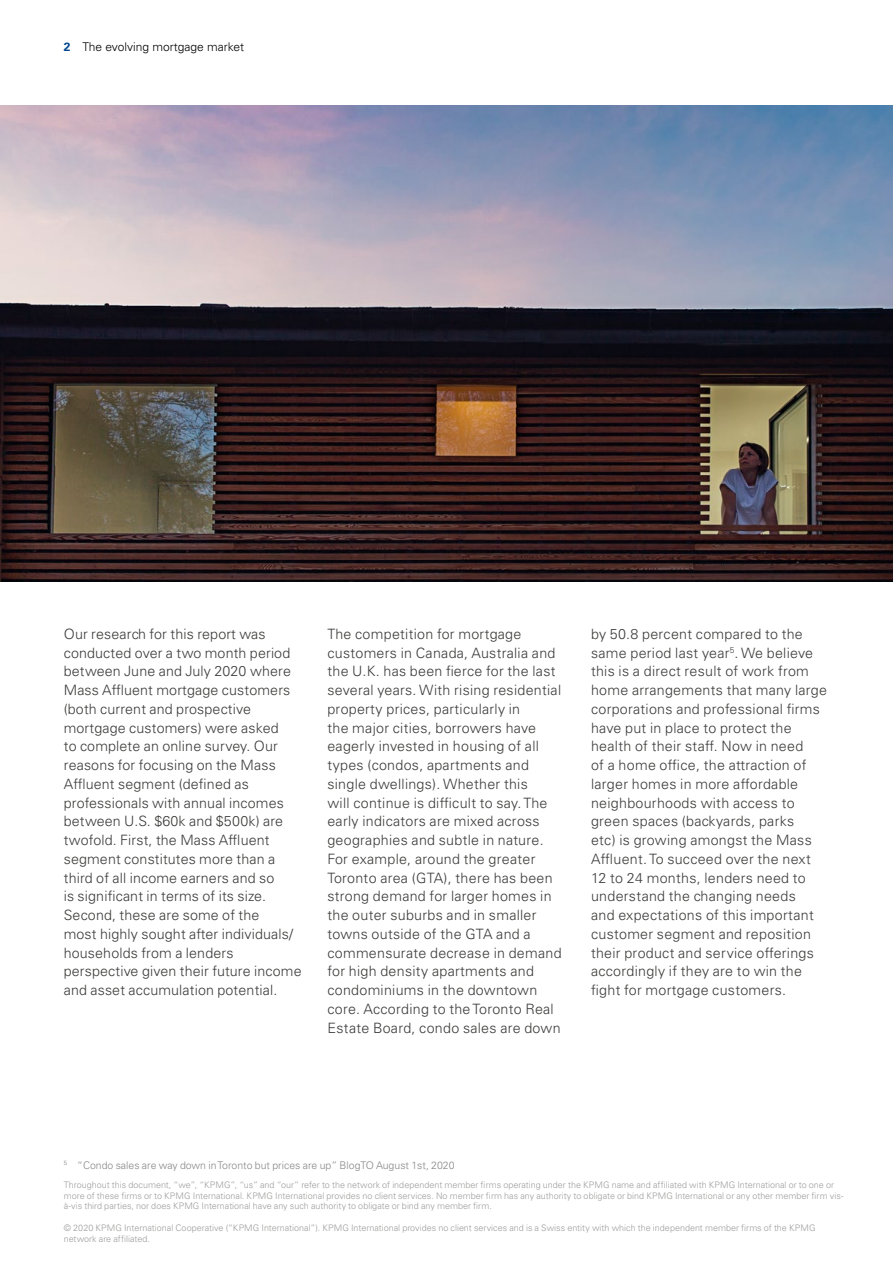
<style>
.page{position:relative;width:893px;height:1263px;background:#fff}
.page>*{position:absolute;margin:0;border:0;box-sizing:border-box;transform-origin:0 0}
.t1{font:300 14.25px/18.8px "Univers LT Std";letter-spacing:.02em;color:#3c3c3b}
.t2{font:300 12px "Univers LT Std";color:#000}
.t3{font:300 10.5px "Univers LT Std";color:#878787}
.t4{font:300 9px/10.8px "Univers LT Std";color:#9d9d9c}
.s1{font-weight:700;color:#004690}
</style>
<div class="page">
<img style="left:0;top:105px;width:893px;height:476px">
<p class="t2" style="left:64px;top:40px;width:182px"><span class="s1">2</span> The evolving mortgage market</p>
<p class="t1" style="left:64px;top:624px;width:239px">Our research for this report was conducted over a two month period between June and July 2020 where<br>Mass Affluent mortgage customers (both current and prospective mortgage customers) were asked<br>to complete an online survey. Our reasons for focusing on the Mass<br>Affluent segment (defined as professionals with annual incomes between U.S. $60k and $500k) are twofold. First, the Mass Affluent segment constitutes more than a third of all income earners and so<br>is significant in terms of its size.<br>Second, these are some of the<br>most highly sought after individuals/ households from a lenders perspective given their future income and asset accumulation potential.</p>
<p class="t1" style="left:327px;top:624px;width:236px">The competition for mortgage customers in Canada, Australia and the U.K. has been fierce for the last several years. With rising residential property prices, particularly in<br>the major cities, borrowers have eagerly invested in housing of all types (condos, apartments and single dwellings). Whether this<br>will continue is difficult to say. The early indicators are mixed across geographies and subtle in nature.<br>For example, around the greater Toronto area (GTA), there has been strong demand for larger homes in the outer suburbs and in smaller towns outside of the GTA and a commensurate decrease in demand for high density apartments and condominiums in the downtown core. According to the Toronto Real Estate Board, condo sales are down</p>
<p class="t1" style="left:591px;top:624px;width:237px">by 50.8 percent compared to the same period last year<sup>5</sup>. We believe this is a direct result of work from home arrangements that many large corporations and professional firms have put in place to protect the health of their staff. Now in need<br>of a home office, the attraction of larger homes in more affordable neighbourhoods with access to green spaces (backyards, parks<br>etc) is growing amongst the Mass<br>Affluent. To succeed over the next<br>12 to 24 months, lenders need to understand the changing needs<br>and expectations of this important customer segment and reposition their product and service offerings accordingly if they are to win the fight for mortgage customers.</p>
<p class="t3" style="left:64px;top:1158px;width:392px"><sup>5</sup> “Condo sales are way down in Toronto but prices are up” BlogTO August 1st, 2020</p>
<p class="t4" style="left:64px;top:1179px;width:781px">Throughout this document, “we”, “KPMG”, “us” and “our” refer to the network of independent member firms operating under the KPMG name and affiliated with KPMG International or to one or more of these firms or to KPMG International. KPMG International provides no client services. No member firm has any authority to obligate or bind KPMG International or any other member firm vis&shy;à-vis third parties, nor does KPMG International have any such authority to obligate or bind any member firm.</p>
<p class="t4" style="left:64px;top:1222px;width:753px">© 2020 KPMG International Cooperative (“KPMG International”). KPMG International provides no client services and is a Swiss entity with which the independent member firms of the KPMG network are affiliated.</p>
</div>
